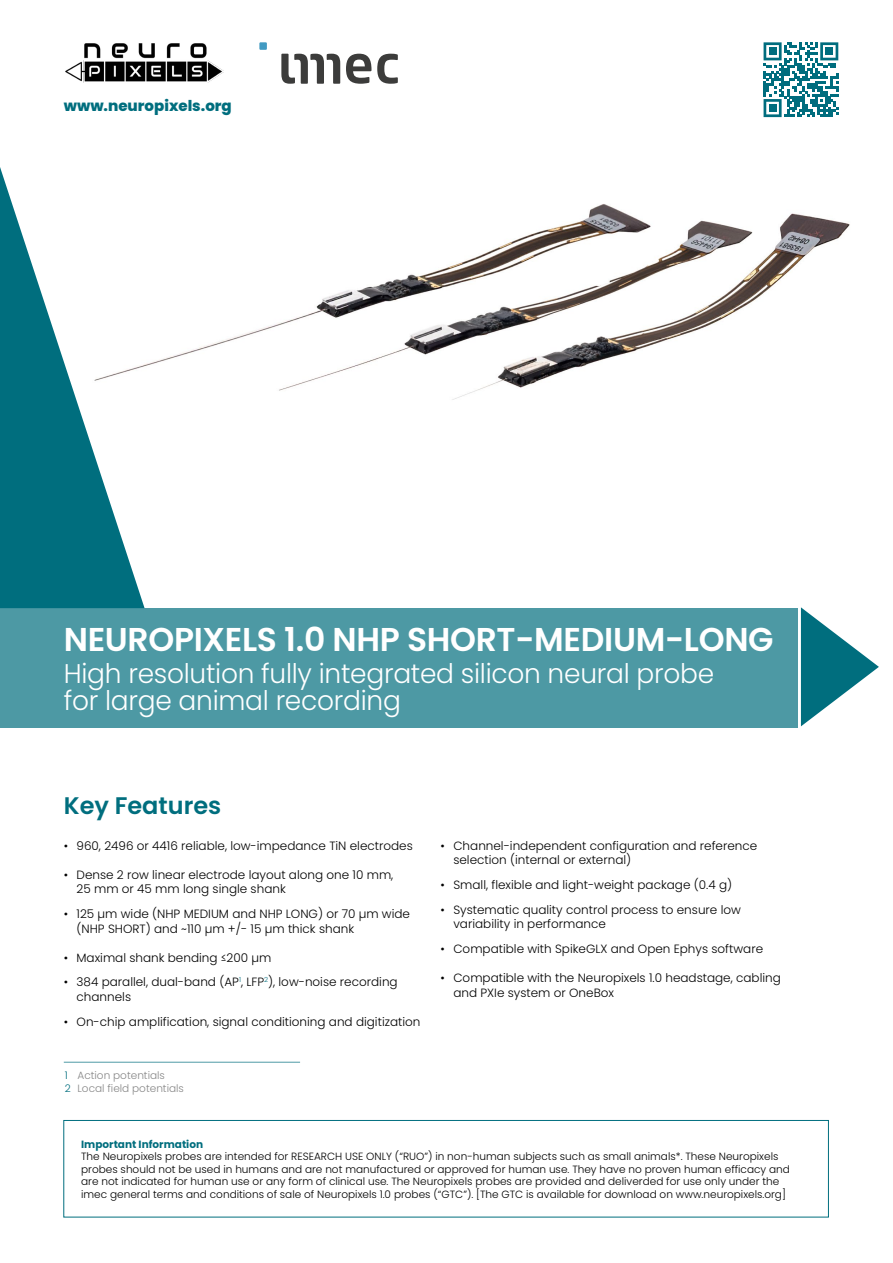
<style>
.page{position:relative;width:893px;height:1263px;background:#fff}
.page>*{position:absolute;margin:0;border:0;box-sizing:border-box;transform-origin:0 0}
.t1{font:600 33px "Poppins";letter-spacing:-.01em;color:#fff}
.t2{font:300 27px/27px "Poppins";letter-spacing:-.01em;color:#fff}
.t3{font:600 24px "Poppins";color:#006e7e}
.t4{font:800 15px "Poppins";color:#006e7e}
.t5{font:300 12px/14.4px "Poppins";color:#000}
.t6{font:300 10.5px/12.6px "Poppins";color:#000}
.t7{font:300 10.5px/12.6px "Poppins";color:#878787}
.t8{font:700 10.5px "Poppins";color:#006e7e}
.s1{color:#006e7e}
</style>
<div class="page">
<hr style="left:64px;top:1062px;width:236px;height:1px;background:#006e7e">
<img style="left:145px;top:204px;width:705px;height:196px">
<svg style="left:0;top:167px;width:145px;height:441px;fill:#006e7e"></svg>
<div style="left:259px;top:42px;width:8px;height:8px;background:#419ac2"></div>
<svg style="left:346px;top:54px;width:25px;height:30px"></svg>
<svg style="left:281px;top:54px;width:59px;height:30px"></svg>
<svg style="left:377px;top:54px;width:21px;height:30px"></svg>
<img style="left:65px;top:43px;width:158px;height:40px">
<div style="left:0;top:608px;width:798px;height:119px;background:#4d99a4"></div>
<svg style="left:801px;top:607px;width:78px;height:119px"></svg>
<svg style="left:764px;top:42px;width:74px;height:75px"></svg>
<div style="left:769px;top:48px;width:7px;height:7px;background:#006d7e"></div>
<div style="left:825px;top:48px;width:8px;height:7px;background:#006d7e"></div>
<div style="left:769px;top:104px;width:7px;height:8px;background:#006d7e"></div>
<div style="left:63px;top:1120px;width:766px;height:97px;border:1px solid #006e7e"></div>
<p class="t4" style="left:64px;top:97px;width:169px">www.neuropixels.org</p>
<h1 class="t1" style="left:64px;top:620px;width:711px">NEUROPIXELS 1.0 NHP SHORT-MEDIUM-LONG</h1>
<h2 class="t2" style="left:64px;top:660px;width:652px">High resolution fully integrated silicon neural probe for large animal recording</h2>
<h3 class="t3" style="left:64px;top:792px;width:159px">Key Features</h3>
<p class="t5" style="left:64px;top:839px;width:351px">• 960, 2496 or 4416 reliable, low-impedance TiN electrodes</p>
<p class="t5" style="left:77px;top:868px;width:318px;text-indent:-13px">• Dense 2 row linear electrode layout along one 10 mm,<br>25 mm or 45 mm long single shank</p>
<p class="t5" style="left:77px;top:907px;width:335px;text-indent:-13px">• 125 µm wide (NHP MEDIUM and NHP LONG) or 70 µm wide (NHP SHORT) and ~110 µm +/- 15 µm thick shank</p>
<p class="t5" style="left:64px;top:950px;width:209px">• Maximal shank bending ≤200 µm</p>
<p class="t5" style="left:77px;top:975px;width:323px;text-indent:-13px">• 384 parallel, dual-band (AP<sup>1</sup>, LFP<sup>2</sup>), low-noise recording channels</p>
<p class="t5" style="left:64px;top:1014px;width:358px">• On-chip amplification, signal conditioning and digitization</p>
<p class="t7" style="left:65px;top:1069px;width:121px"><span class="s1">1</span> Action potentials<br><span class="s1">2</span> Local field potentials</p>
<p class="t5" style="left:453px;top:839px;width:305px;text-indent:-13px">• Channel-independent configuration and reference selection (internal or external)</p>
<p class="t5" style="left:441px;top:878px;width:293px">• Small, flexible and light-weight package (0.4 g)</p>
<p class="t5" style="left:453px;top:903px;width:289px;text-indent:-13px">• Systematic quality control process to ensure low variability in performance</p>
<p class="t5" style="left:441px;top:942px;width:324px">• Compatible with SpikeGLX and Open Ephys software</p>
<p class="t5" style="left:453px;top:971px;width:329px;text-indent:-13px">• Compatible with the Neuropixels 1.0 headstage, cabling and PXIe system or OneBox</p>
<p class="t8" style="left:81px;top:1138px;width:123px">Important Information</p>
<p class="t6" style="left:81px;top:1150px;width:710px">The Neuropixels probes are intended for RESEARCH USE ONLY (“RUO”) in non-human subjects such as small animals*. These Neuropixels probes should not be used in humans and are not manufactured or approved for human use. They have no proven human efficacy and are not indicated for human use or any form of clinical use. The Neuropixels probes are provided and deliverded for use only under the imec general terms and conditions of sale of Neuropixels 1.0 probes (“GTC”). [The GTC is available for download on www.neuropixels.org]</p>
</div>
